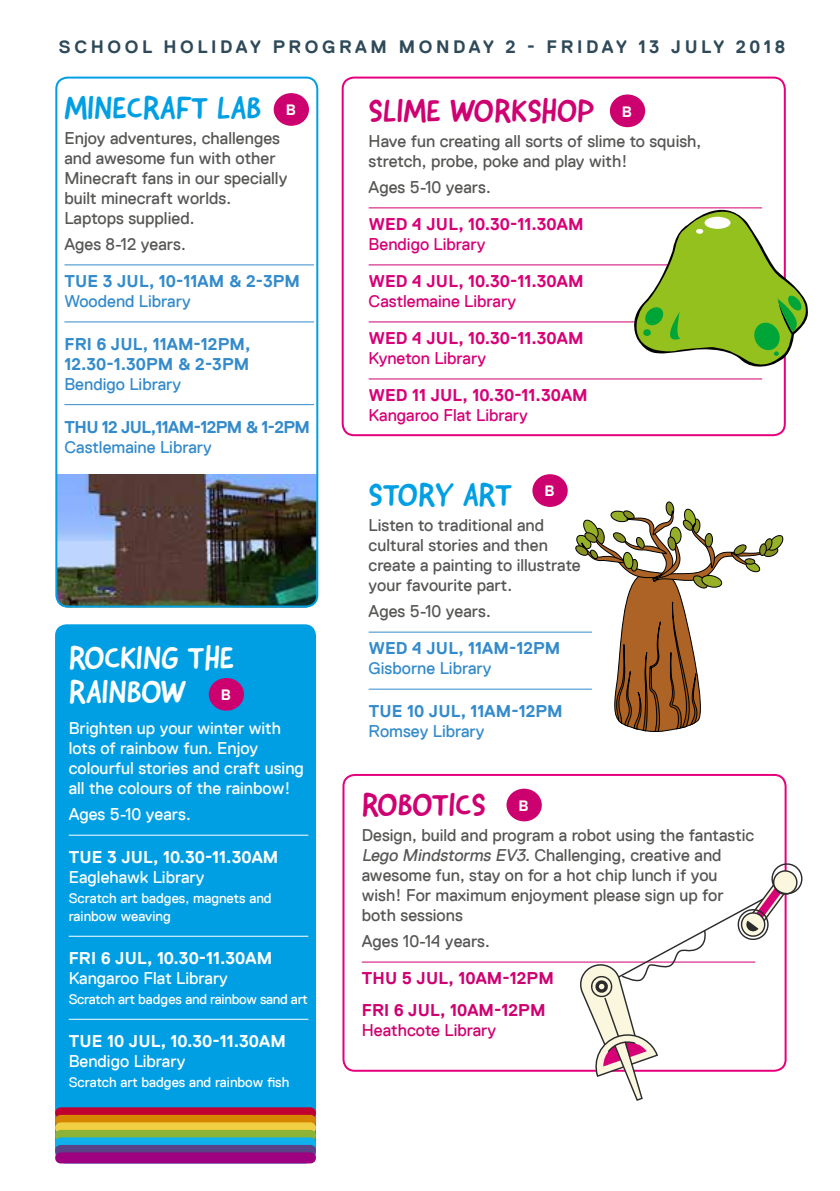
<style>
.page{position:relative;width:840px;height:1191px;background:#fff}
.page>*{position:absolute;margin:0;border:0;box-sizing:border-box;transform-origin:0 0}
.t1{font:32px "Good Dog New";color:#cf0071}
.t2{font:32px "Good Dog New";color:#009fe3}
.t3{font:32px/34px "Good Dog New";color:#fff}
.t4{font:700 18px "Replica";letter-spacing:.2em;color:#2e4a59}
.t5{font:17px/20px "Replica";color:#575756}
.t6{font:17px/20px "Replica";color:#fff}
.t7{font:700 17px/20px "Replica";letter-spacing:.005em;color:#348bcb}
.t8{font:700 17px "Replica";letter-spacing:.005em;color:#d80076}
.t9{font:17px "Replica";color:#348bcb}
.t10{font:17px "Replica";color:#d80076}
.t11{font:700 17px "Replica";letter-spacing:.005em;color:#fff}
.t12{font:700 17px/31.4px "Replica";letter-spacing:.01em;color:#cf0071}
.t13{font:700 17px "Replica";letter-spacing:-.03em;color:#348bcb}
.t14{font:17px "Replica";color:#cf0071}
.t15{font:700 15px "Replica";color:#fff}
.t16{font:14px/18px "Replica";color:#fff}
.t17{font:14px "Replica";letter-spacing:-.02em;color:#fff}
.s1{font-style:italic}
</style>
<div class="page">
<img style="left:58px;top:474px;width:258px;height:133px">
<svg style="left:575px;top:501px;width:207px;height:231px"></svg>
<hr style="left:361px;top:961px;width:393px;height:1px;background:#cf0071">
<hr style="left:64px;top:264px;width:250px;height:1px;background:#348bcb">
<hr style="left:64px;top:321px;width:250px;height:1px;background:#348bcb">
<hr style="left:64px;top:404px;width:250px;height:1px;background:#348bcb">
<hr style="left:368px;top:631px;width:223px;height:1px;background:#348bcb">
<hr style="left:368px;top:688px;width:223px;height:1px;background:#348bcb">
<hr style="left:368px;top:207px;width:393px;height:1px;background:#cf0071">
<hr style="left:368px;top:264px;width:393px;height:1px;background:#cf0071">
<hr style="left:368px;top:321px;width:393px;height:1px;background:#cf0071">
<hr style="left:368px;top:378px;width:393px;height:1px;background:#cf0071">
<div style="left:341px;top:77px;width:444px;height:359px;border:2px solid #e6007d;border-radius:11px"></div>
<div style="left:342px;top:774px;width:444px;height:297px;border:2px solid #e6007d;border-radius:11px"></div>
<svg style="left:577px;top:861px;width:226px;height:240px"></svg>
<div style="left:273px;top:93px;width:36px;height:33px;background:#cc006f;border-radius:50%"></div>
<div style="left:609px;top:94px;width:35px;height:33px;background:#cc006f;border-radius:50%"></div>
<div style="left:506px;top:788px;width:35px;height:33px;background:#cc006f;border-radius:50%"></div>
<div style="left:532px;top:474px;width:35px;height:33px;background:#cc006f;border-radius:50%"></div>
<svg style="left:633px;top:210px;width:174px;height:156px"></svg>
<div style="left:55px;top:77px;width:263px;height:530px;border:2px solid #009fe3;border-radius:11px"></div>
<div style="left:55px;top:624px;width:261px;height:539px;background:#009fe3;border-radius:11px"></div>
<hr style="left:69px;top:834px;width:239px;height:1px;background:#fff">
<hr style="left:69px;top:935px;width:239px;height:1px;background:#fff">
<hr style="left:69px;top:1018px;width:239px;height:1px;background:#fff">
<div style="left:61px;top:1107px;width:249px;height:11px;background:#bf0030"></div>
<div style="left:61px;top:1114px;width:249px;height:11px;background:#d68500"></div>
<div style="left:61px;top:1122px;width:249px;height:11px;background:#f0cf45"></div>
<div style="left:61px;top:1129px;width:249px;height:11px;background:#8cb336"></div>
<div style="left:61px;top:1137px;width:249px;height:11px;background:#0fb0eb"></div>
<div style="left:61px;top:1145px;width:249px;height:11px;background:#594287"></div>
<div style="left:61px;top:1152px;width:249px;height:11px;background:#9e0080"></div>
<div style="left:209px;top:678px;width:35px;height:32px;background:#cc006f;border-radius:50%"></div>
<p class="t4" style="left:59px;top:37px;width:727px">SCHOOL HOLIDAY PROGRAM MONDAY 2 - FRIDAY 13 JULY 2018</p>
<h1 class="t2" style="left:64px;top:87px;width:198px">MINECRAFT LAB</h1>
<p class="t5" style="left:64px;top:128px;width:224px">Enjoy adventures, challenges and awesome fun with other<br>Minecraft fans in our specially built minecraft worlds.<br>Laptops supplied.</p>
<p class="t5" style="left:64px;top:234px;width:123px">Ages 8-12 years.</p>
<p class="t7" style="left:64px;top:271px;width:237px">TUE 3 JUL, 10-11AM &amp; 2-3PM</p>
<p class="t9" style="left:64px;top:292px;width:128px">Woodend Library</p>
<p class="t7" style="left:64px;top:334px;width:187px">FRI 6 JUL, 11AM-12PM,<br>12.30-1.30PM &amp; 2-3PM</p>
<p class="t9" style="left:64px;top:374px;width:118px">Bendigo Library</p>
<p class="t13" style="left:64px;top:417px;width:247px">THU 12 JUL,11AM-12PM &amp; 1-2PM</p>
<p class="t9" style="left:64px;top:437px;width:149px">Castlemaine Library</p>
<h1 class="t1" style="left:368px;top:90px;width:227px">SLIME WORKSHOP</h1>
<p class="t5" style="left:368px;top:131px;width:334px">Have fun creating all sorts of slime to squish, stretch, probe, poke and play with!</p>
<p class="t5" style="left:368px;top:177px;width:124px">Ages 5-10 years.</p>
<p class="t8" style="left:368px;top:215px;width:216px">WED 4 JUL, 10.30-11.30AM</p>
<p class="t10" style="left:368px;top:235px;width:118px">Bendigo Library</p>
<p class="t8" style="left:368px;top:272px;width:216px">WED 4 JUL, 10.30-11.30AM</p>
<p class="t10" style="left:368px;top:292px;width:149px">Castlemaine Library</p>
<p class="t8" style="left:368px;top:329px;width:216px">WED 4 JUL, 10.30-11.30AM</p>
<p class="t10" style="left:368px;top:349px;width:119px">Kyneton Library</p>
<p class="t8" style="left:368px;top:386px;width:220px">WED 11 JUL, 10.30-11.30AM</p>
<p class="t10" style="left:368px;top:406px;width:161px">Kangaroo Flat Library</p>
<p class="t15" style="left:285px;top:102px;width:12px">B</p>
<p class="t15" style="left:621px;top:103px;width:12px">B</p>
<h1 class="t3" style="left:69px;top:641px;width:167px">ROCKING THE<br>RAINBOW</h1>
<p class="t6" style="left:69px;top:718px;width:236px">Brighten up your winter with lots of rainbow fun. Enjoy colourful stories and craft using all the colours of the rainbow!</p>
<p class="t6" style="left:69px;top:804px;width:124px">Ages 5-10 years.</p>
<p class="t11" style="left:69px;top:848px;width:211px">TUE 3 JUL, 10.30-11.30AM</p>
<p class="t6" style="left:69px;top:867px;width:137px">Eaglehawk Library</p>
<p class="t16" style="left:69px;top:889px;width:204px">Scratch art badges, magnets and rainbow weaving</p>
<p class="t11" style="left:69px;top:949px;width:205px">FRI 6 JUL, 10.30-11.30AM</p>
<p class="t6" style="left:69px;top:968px;width:161px">Kangaroo Flat Library</p>
<p class="t17" style="left:69px;top:991px;width:240px">Scratch art badges and rainbow sand art</p>
<p class="t11" style="left:69px;top:1032px;width:218px">TUE 10 JUL, 10.30-11.30AM</p>
<p class="t6" style="left:69px;top:1051px;width:118px">Bendigo Library</p>
<p class="t16" style="left:69px;top:1073px;width:222px">Scratch art badges and rainbow fish</p>
<p class="t15" style="left:220px;top:686px;width:12px">B</p>
<h1 class="t2" style="left:368px;top:474px;width:145px">STORY ART</h1>
<p class="t5" style="left:368px;top:515px;width:213px">Listen to traditional and cultural stories and then create a painting to illustrate your favourite part.</p>
<p class="t5" style="left:368px;top:601px;width:124px">Ages 5-10 years.</p>
<p class="t7" style="left:368px;top:638px;width:193px">WED 4 JUL, 11AM-12PM</p>
<p class="t9" style="left:368px;top:659px;width:124px">Gisborne Library</p>
<p class="t7" style="left:368px;top:701px;width:195px">TUE 10 JUL, 11AM-12PM</p>
<p class="t9" style="left:368px;top:722px;width:117px">Romsey Library</p>
<p class="t15" style="left:544px;top:483px;width:12px">B</p>
<h1 class="t1" style="left:361px;top:784px;width:125px">ROBOTICS</h1>
<p class="t5" style="left:361px;top:825px;width:394px">Design, build and program a robot using the fantastic <span class="s1">Lego Mindstorms EV3.</span> Challenging, creative and awesome fun, stay on for a hot chip lunch if you wish! For maximum enjoyment please sign up for both sessions</p>
<p class="t5" style="left:361px;top:931px;width:130px">Ages 10-14 years.</p>
<p class="t12" style="left:361px;top:963px;width:193px">THU 5 JUL, 10AM-12PM<br>FRI 6 JUL, 10AM-12PM</p>
<p class="t14" style="left:361px;top:1020px;width:136px">Heathcote Library</p>
<p class="t15" style="left:518px;top:797px;width:12px">B</p>
</div>
